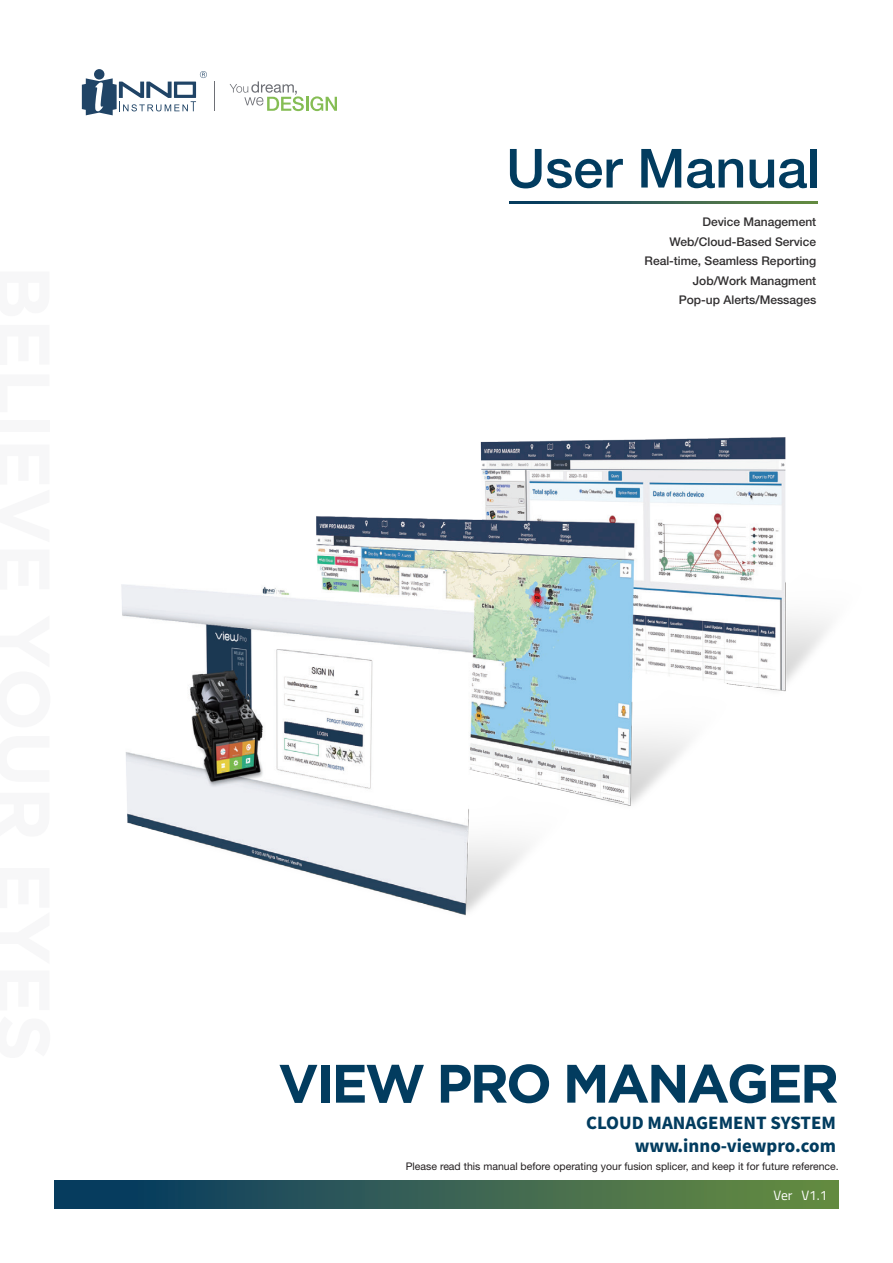
<style>
.page{position:relative;width:893px;height:1263px;background:#fff}
.page>*{position:absolute;margin:0;border:0;box-sizing:border-box;transform-origin:0 0}
.t1{font:700 54px "Gotham";letter-spacing:-.05em;color:#023c5f}
.t2{font:500 54px "Helvetica Neue LT Std";color:#023c5f}
.t3{font:900 16.5px "Noto Sans CJ Kkr";color:#023c5f}
.t4{font:13.5px "Titillium Web";color:#fff}
.t5{font:500 12px "Helvetica Neue LT Std";color:#312f30}
.t6{font:10.5px "Helvetica Neue LT Std";color:#231f20}
</style>
<div class="page">
<div style="left:54px;top:1180px;width:785px;height:29px;background:linear-gradient(to right,#033664,#6b8e41)"></div>
<svg style="left:509px;top:201px;width:309px;height:3px"></svg>
<svg style="left:214px;top:82px;width:1px;height:29px"></svg>
<svg style="left:230px;top:81px;width:107px;height:30px"></svg>
<div style="left:94px;top:69px;width:10px;height:11px;background:#204466;border-radius:50%"></div>
<svg style="left:82px;top:71px;width:125px;height:44px"></svg>
<img style="left:121px;top:437px;width:708px;height:479px">
<p class="t2" style="left:506px;top:136px;width:316px">User Manual</p>
<p class="t5" style="left:702px;top:215px;width:115px">Device Management</p>
<p class="t5" style="left:669px;top:234px;width:148px">Web/Cloud-Based Service</p>
<p class="t5" style="left:645px;top:254px;width:173px">Real-time, Seamless Reporting</p>
<p class="t5" style="left:693px;top:273px;width:125px">Job/Work Managment</p>
<p class="t5" style="left:679px;top:293px;width:139px">Pop-up Alerts/Messages</p>
<p class="t1" style="left:278px;top:1052px;width:562px">VIEW PRO MANAGER</p>
<p class="t3" style="left:586px;top:1114px;width:251px">CLOUD MANAGEMENT SYSTEM</p>
<p class="t3" style="left:635px;top:1136px;width:203px">www.inno-viewpro.com</p>
<p class="t4" style="left:774px;top:1186px;width:55px">Ver V1.1</p>
<p class="t6" style="left:406px;top:1159px;width:434px">Please read this manual before operating your fusion splicer, and keep it for future reference.</p>
</div>
